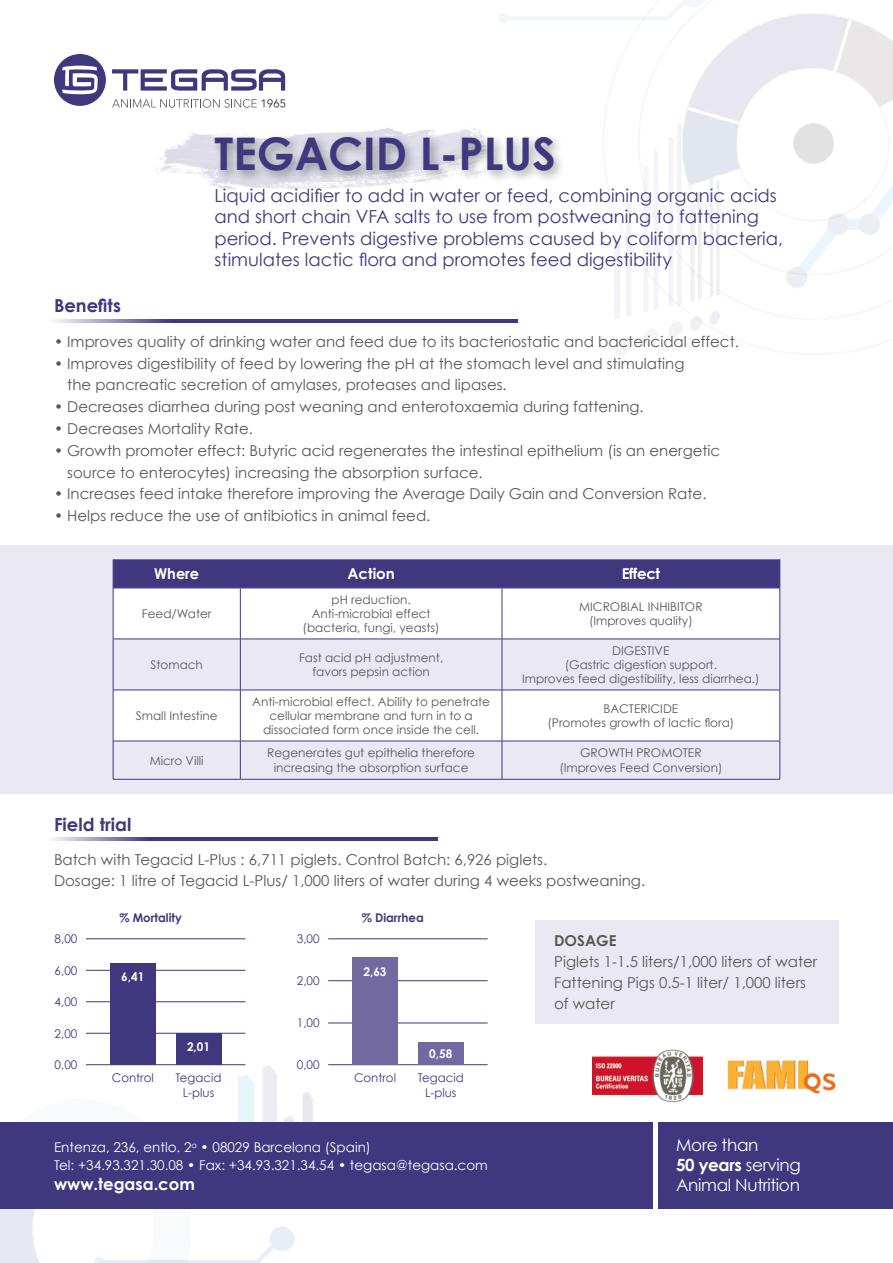
<style>
.page{position:relative;width:893px;height:1263px;background:#fff}
.page>*{position:absolute;margin:0;border:0;box-sizing:border-box;transform-origin:0 0}
.t1{font:700 45px "Century Gothic";color:#3f387f}
.t2{font:18px/21.6px "Century Gothic";color:#3f387f}
.t3{font:700 18px "Century Gothic";color:#3f387f}
.t4{font:16.8px/20.2px "Century Gothic";letter-spacing:-.02em;color:#fff}
.t5{font:700 16.5px "Century Gothic";color:#fff}
.t6{font:15px/21px "Century Gothic";color:#575756}
.t7{font:700 15px "Century Gothic";color:#fff}
.t8{font:700 15px "Century Gothic";color:#575756}
.t9{font:13.5px/18px "Century Gothic";color:#fff}
.t10{font:12px/14.4px "Century Gothic";color:#575756;text-align:center}
.t11{font:12px/15px "Century Gothic";color:#3f387f;text-align:center}
.t12{font:700 12px "Century Gothic";color:#3f387f}
.t13{font:700 12px "Century Gothic";color:#fff}
.s1{font-weight:700}
</style>
<div class="page">
<div style="left:0;top:545px;width:893px;height:248px;background:#eae8f3"></div>
<img style="left:0;top:1064px;width:313px;height:199px">
<img style="left:484px;top:0;width:409px;height:354px">
<img style="left:155px;top:98px;width:353px;height:107px">
<div style="left:210px;top:133px;width:356px;height:51px;background:#000;opacity:.35"></div>
<img style="left:592px;top:1049px;width:111px;height:54px">
<img style="left:727px;top:1060px;width:109px;height:34px">
<hr style="left:42px;top:319px;width:476px;height:3px;background:#3f387f">
<hr style="left:42px;top:838px;width:395px;height:3px;background:#3f387f">
<div style="left:114px;top:588px;width:666px;height:51px;background:#fff"></div>
<svg style="left:114px;top:640px;width:666px;height:139px"></svg>
<hr style="left:240px;top:588px;width:1px;height:51px;background:#3f387f">
<hr style="left:502px;top:588px;width:1px;height:51px;background:#3f387f">
<hr style="left:113px;top:639px;width:127px;height:1px;background:#3f387f">
<hr style="left:240px;top:639px;width:262px;height:1px;background:#3f387f">
<hr style="left:240px;top:639px;width:1px;height:51px;background:#3f387f">
<hr style="left:502px;top:639px;width:278px;height:1px;background:#3f387f">
<hr style="left:502px;top:639px;width:1px;height:51px;background:#3f387f">
<hr style="left:113px;top:690px;width:127px;height:1px;background:#3f387f">
<hr style="left:240px;top:690px;width:262px;height:1px;background:#3f387f">
<hr style="left:240px;top:690px;width:1px;height:51px;background:#3f387f">
<hr style="left:502px;top:690px;width:278px;height:1px;background:#3f387f">
<hr style="left:502px;top:690px;width:1px;height:51px;background:#3f387f">
<hr style="left:113px;top:741px;width:127px;height:1px;background:#3f387f">
<hr style="left:240px;top:741px;width:262px;height:1px;background:#3f387f">
<hr style="left:240px;top:741px;width:1px;height:38px;background:#3f387f">
<hr style="left:502px;top:741px;width:278px;height:1px;background:#3f387f">
<hr style="left:502px;top:741px;width:1px;height:38px;background:#3f387f">
<hr style="left:113px;top:779px;width:127px;height:1px;background:#3f387f">
<hr style="left:240px;top:779px;width:262px;height:1px;background:#3f387f">
<hr style="left:502px;top:779px;width:278px;height:1px;background:#3f387f">
<hr style="left:113px;top:588px;width:1px;height:51px;background:#3f387f">
<hr style="left:113px;top:639px;width:1px;height:51px;background:#3f387f">
<hr style="left:113px;top:690px;width:1px;height:51px;background:#3f387f">
<hr style="left:113px;top:741px;width:1px;height:38px;background:#3f387f">
<div style="left:113px;top:559px;width:668px;height:29px;background:#3f387f"></div>
<hr style="left:780px;top:588px;width:1px;height:51px;background:#3f387f">
<hr style="left:780px;top:639px;width:1px;height:51px;background:#3f387f">
<hr style="left:780px;top:690px;width:1px;height:51px;background:#3f387f">
<hr style="left:780px;top:741px;width:1px;height:38px;background:#3f387f">
<div style="left:536px;top:920px;width:303px;height:103px;background:#eae8f3"></div>
<div style="left:54px;top:54px;width:52px;height:52px;background:#3f387f;border-radius:50%"></div>
<svg style="left:62px;top:65px;width:36px;height:30px"></svg>
<svg style="left:112px;top:69px;width:173px;height:22px"></svg>
<svg style="left:112px;top:99px;width:173px;height:9px"></svg>
<div style="left:0;top:1122px;width:893px;height:87px;background:#3f387f"></div>
<div style="left:653px;top:1113px;width:5px;height:107px;background:#fff"></div>
<hr style="left:328px;top:938px;width:160px;height:1px;background:#3f387f">
<hr style="left:328px;top:980px;width:160px;height:1px;background:#3f387f">
<hr style="left:328px;top:1023px;width:160px;height:1px;background:#3f387f">
<hr style="left:328px;top:1064px;width:160px;height:1px;background:#3f387f">
<div style="left:110px;top:963px;width:46px;height:101px;background:#3f387f"></div>
<div style="left:352px;top:957px;width:46px;height:107px;background:#7369a1"></div>
<div style="left:176px;top:1033px;width:46px;height:31px;background:#3f387f"></div>
<div style="left:418px;top:1042px;width:46px;height:22px;background:#7369a1"></div>
<hr style="left:86px;top:1064px;width:159px;height:1px;background:#3f387f">
<hr style="left:86px;top:1001px;width:159px;height:1px;background:#3f387f">
<hr style="left:86px;top:1033px;width:159px;height:1px;background:#3f387f">
<hr style="left:86px;top:970px;width:159px;height:1px;background:#3f387f">
<hr style="left:86px;top:938px;width:159px;height:1px;background:#3f387f">
<h1 class="t1" style="left:215px;top:126px;width:343px">TEGACID L-PLUS</h1>
<p class="t2" style="left:215px;top:184px;width:570px">Liquid acidifier to add in water or feed, combining organic acids and short chain VFA salts to use from postweaning to fattening period. Prevents digestive problems caused by coliform bacteria, stimulates lactic flora and promotes feed digestibility</p>
<p class="t3" style="left:54px;top:295px;width:68px">Benefits</p>
<p class="t6" style="left:54px;top:331px;width:686px">• Improves quality of drinking water and feed due to its bacteriostatic and bactericidal effect.</p>
<p class="t6" style="left:67px;top:352px;width:619px;line-height:21.8px;text-indent:-13px">• Improves digestibility of feed by lowering the pH at the stomach level and stimulating the pancreatic secretion of amylases, proteases and lipases.</p>
<p class="t6" style="left:54px;top:396px;width:591px">• Decreases diarrhea during post weaning and enterotoxaemia during fattening.</p>
<p class="t6" style="left:54px;top:418px;width:200px">• Decreases Mortality Rate.</p>
<p class="t6" style="left:67px;top:439px;width:655px;line-height:21.8px;text-indent:-13px">• Growth promoter effect: Butyric acid regenerates the intestinal epithelium (is an energetic source to enterocytes) increasing the absorption surface.</p>
<p class="t6" style="left:54px;top:483px;width:654px">• Increases feed intake therefore improving the Average Daily Gain and Conversion Rate.</p>
<p class="t6" style="left:54px;top:505px;width:378px">• Helps reduce the use of antibiotics in animal feed.</p>
<p class="t7" style="left:154px;top:564px;width:47px">Where</p>
<p class="t7" style="left:347px;top:564px;width:49px">Action</p>
<p class="t7" style="left:622px;top:564px;width:40px">Effect</p>
<p class="t10" style="left:142px;top:606px;width:71px">Feed/Water</p>
<p class="t10" style="left:303px;top:592px;width:139px">pH reduction.<br>Anti-microbial effect (bacteria, fungi, yeasts)</p>
<p class="t10" style="left:579px;top:599px;width:125px">MICROBIAL INHIBITOR (Improves quality)</p>
<p class="t10" style="left:151px;top:657px;width:54px">Stomach</p>
<p class="t10" style="left:299px;top:650px;width:146px">Fast acid pH adjustment, favors pepsin action</p>
<p class="t10" style="left:522px;top:643px;width:239px">DIGESTIVE<br>(Gastric digestion support.<br>Improves feed digestibility, less diarrhea.)</p>
<p class="t10" style="left:136px;top:708px;width:83px">Small Intestine</p>
<p class="t10" style="left:252px;top:694px;width:239px">Anti-microbial effect. Ability to penetrate cellular membrane and turn in to a dissociated form once inside the cell.</p>
<p class="t10" style="left:547px;top:701px;width:188px">BACTERICIDE<br>(Promotes growth of lactic flora)</p>
<p class="t10" style="left:150px;top:753px;width:56px">Micro Villi</p>
<p class="t10" style="left:267px;top:746px;width:209px">Regenerates gut epithelia therefore increasing the absorption surface</p>
<p class="t10" style="left:559px;top:746px;width:165px">GROWTH PROMOTER (Improves Feed Conversion)</p>
<p class="t3" style="left:54px;top:813px;width:79px">Field trial</p>
<p class="t6" style="left:54px;top:849px;width:593px">Batch with Tegacid L-Plus : 6,711 piglets. Control Batch: 6,926 piglets.<br>Dosage: 1 litre of Tegacid L-Plus/ 1,000 liters of water during 4 weeks postweaning.</p>
<p class="t11" style="left:55px;top:931px;width:24px">8,00</p>
<p class="t11" style="left:55px;top:962px;width:24px">6,00</p>
<p class="t11" style="left:55px;top:994px;width:24px">4,00</p>
<p class="t11" style="left:55px;top:1025px;width:24px">2,00</p>
<p class="t11" style="left:55px;top:1057px;width:24px">0,00</p>
<p class="t12" style="left:119px;top:910px;width:64px">% Mortality</p>
<p class="t12" style="left:362px;top:910px;width:64px">% Diarrhea</p>
<p class="t11" style="left:297px;top:931px;width:24px">3,00</p>
<p class="t11" style="left:297px;top:973px;width:24px">2,00</p>
<p class="t11" style="left:297px;top:1015px;width:24px">1,00</p>
<p class="t11" style="left:297px;top:1057px;width:24px">0,00</p>
<p class="t13" style="left:121px;top:969px;width:25px">6,41</p>
<p class="t13" style="left:363px;top:964px;width:25px">2,63</p>
<p class="t13" style="left:187px;top:1039px;width:25px">2,01</p>
<p class="t13" style="left:429px;top:1046px;width:25px">0,58</p>
<p class="t11" style="left:176px;top:1069px;width:48px">Tegacid<br>L-plus</p>
<p class="t11" style="left:418px;top:1069px;width:48px">Tegacid<br>L-plus</p>
<p class="t11" style="left:112px;top:1069px;width:43px">Control</p>
<p class="t11" style="left:354px;top:1069px;width:43px">Control</p>
<p class="t9" style="left:54px;top:1138px;width:435px">Entenza, 236, entlo. 2<sup>a</sup> • 08029 Barcelona (Spain)<br>Tel: +34.93.321.30.08 • Fax: +34.93.321.34.54 • tegasa@tegasa.com</p>
<p class="t5" style="left:54px;top:1174px;width:142px">www.tegasa.com</p>
<p class="t8" style="left:554px;top:931px;width:64px">DOSAGE</p>
<p class="t6" style="left:554px;top:951px;width:265px">Piglets 1-1.5 liters/1,000 liters of water<br>Fattening Pigs 0.5-1 liter/ 1,000 liters of water</p>
<p class="t4" style="left:676px;top:1134px;width:126px">More than<br><span class="s1">50 years</span> serving<br>Animal Nutrition</p>
</div>
